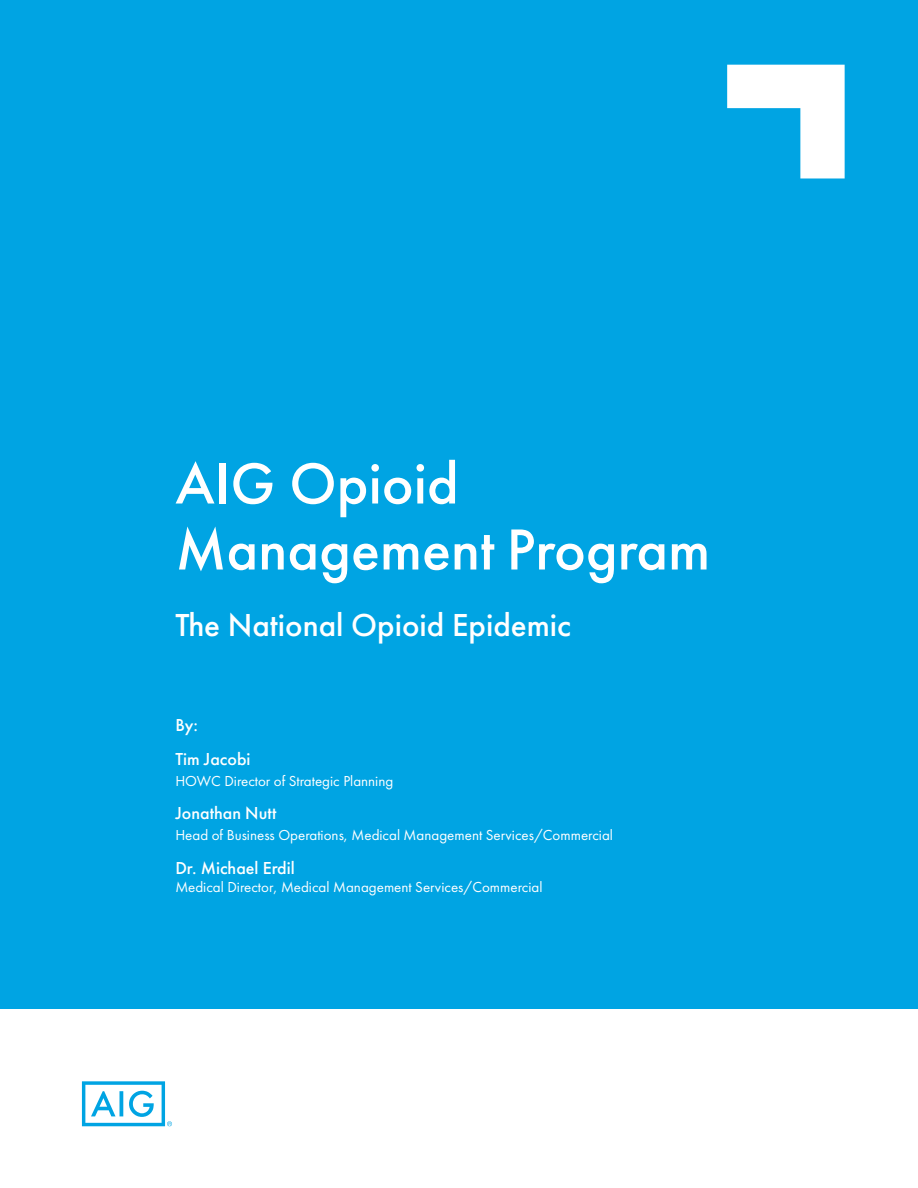
<style>
.page{position:relative;width:918px;height:1188px;background:#fff}
.page>*{position:absolute;margin:0;border:0;box-sizing:border-box;transform-origin:0 0}
.t1{font:500 60px/66px "Futura PT";color:#fff}
.t2{font:500 33px "Futura PT";color:#fff}
.t3{font:500 18px "Futura PT";color:#fff}
.t4{font:15px "Futura PT";color:#fff}
</style>
<div class="page">
<div style="left:0;top:0;width:918px;height:1009px;background:#00a4e3"></div>
<svg style="left:82px;top:1081px;width:90px;height:45px"></svg>
<svg style="left:727px;top:65px;width:118px;height:113px"></svg>
<p class="t1" style="left:175px;top:451px;width:536px">AIG Opioid<br>Management Program</p>
<p class="t2" style="left:175px;top:605px;width:397px">The National Opioid Epidemic</p>
<p class="t3" style="left:175px;top:714px;width:24px">By:</p>
<p class="t3" style="left:175px;top:748px;width:77px">Tim Jacobi</p>
<p class="t4" style="left:175px;top:772px;width:220px">HOWC Director of Strategic Planning</p>
<p class="t3" style="left:175px;top:802px;width:103px">Jonathan Nutt</p>
<p class="t4" style="left:175px;top:826px;width:439px">Head of Business Operations, Medical Management Services/Commercial</p>
<p class="t3" style="left:175px;top:857px;width:121px">Dr. Michael Erdil</p>
<p class="t4" style="left:175px;top:878px;width:369px">Medical Director, Medical Management Services/Commercial</p>
</div>
